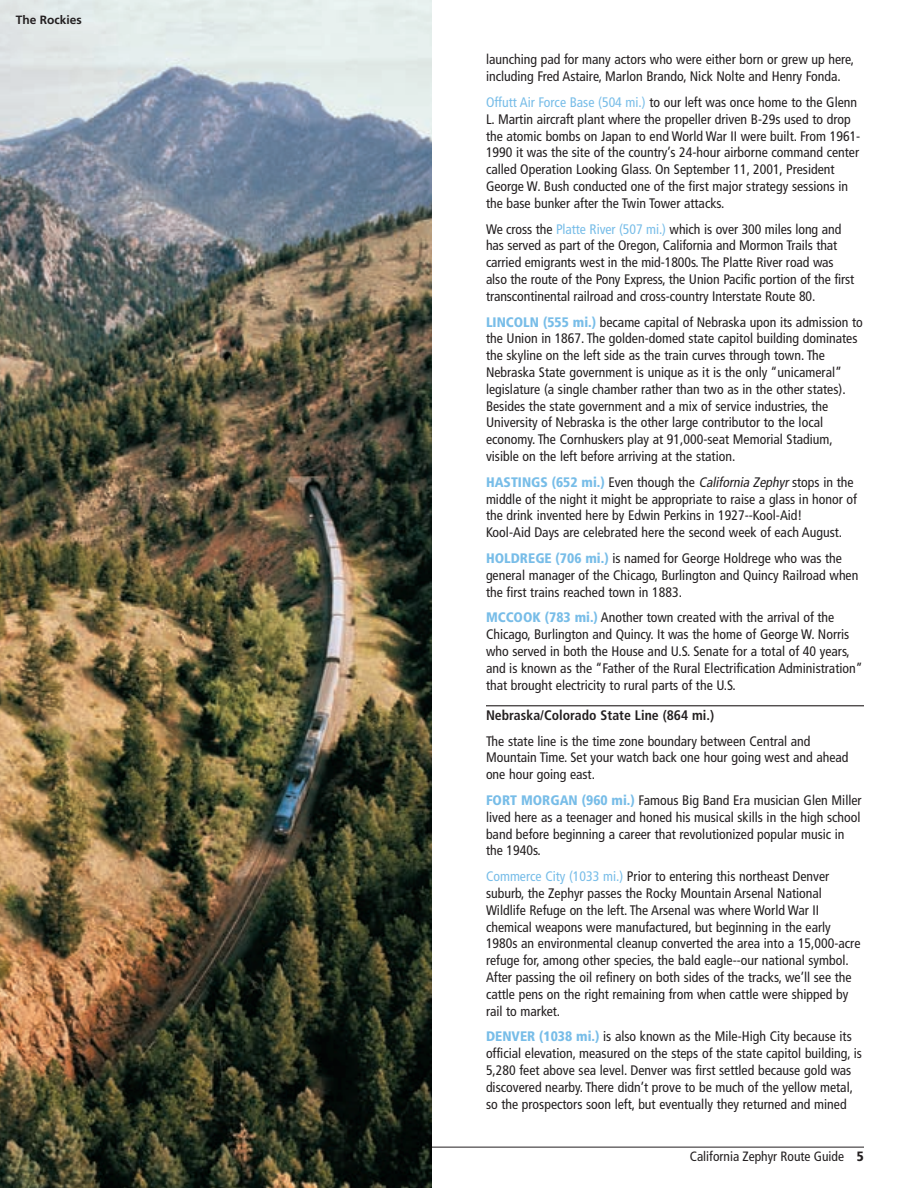
<style>
.page{position:relative;width:918px;height:1188px;background:#fff}
.page>*{position:absolute;margin:0;border:0;box-sizing:border-box;transform-origin:0 0}
.Body_Copy{font:condensed 13.8px/16.8px "Frutiger";color:#231f20}
.State_Line{font:700 condensed 13.8px "Frutiger";color:#231f20}
.t1{font:condensed 13.5px "Frutiger";color:#231f20}
.t2{font:700 12px "Frutiger";color:#231f20}
.s1{color:#78bde8}
.s2{font-weight:900;color:#78bde8}
.s3{font-style:italic}
.s4{font-weight:900}
</style>
<div class="page">
<hr style="left:54px;top:1147px;width:810px;height:1px;background:#231f20">
<hr style="left:486px;top:705px;width:378px;height:1px;background:#231f20">
<img style="left:0;top:0;width:432px;height:1188px">
<p class="t2" style="left:16px;top:13px;width:68px">The Rockies</p>
<p class="Body_Copy" style="left:486px;top:51px;width:370px">launching pad for many actors who were either born or grew up here, including Fred Astaire, Marlon Brando, Nick Nolte and Henry Fonda.</p>
<p class="Body_Copy" style="left:486px;top:94px;width:376px"><span class="s1">Offutt Air Force Base (504 mi.)</span> to our left was once home to the Glenn L. Martin aircraft plant where the propeller driven B-29s used to drop the atomic bombs on Japan to end World War II were built. From 1961- 1990 it was the site of the country’s 24-hour airborne command center called Operation Looking Glass. On September 11, 2001, President George W. Bush conducted one of the first major strategy sessions in the base bunker after the Twin Tower attacks.</p>
<p class="Body_Copy" style="left:486px;top:220px;width:370px">We cross the <span class="s1">Platte River (507 mi.)</span> which is over 300 miles long and has served as part of the Oregon, California and Mormon Trails that carried emigrants west in the mid-1800s. The Platte River road was also the route of the Pony Express, the Union Pacific portion of the first transcontinental railroad and cross-country Interstate Route 80.</p>
<p class="Body_Copy" style="left:486px;top:313px;width:378px"><span class="s2">LINCOLN (555 mi.)</span> became capital of Nebraska upon its admission to the Union in 1867. The golden-domed state capitol building dominates the skyline on the left side as the train curves through town. The Nebraska State government is unique as it is the only “unicameral” legislature (a single chamber rather than two as in the other states).<br>Besides the state government and a mix of service industries, the University of Nebraska is the other large contributor to the local economy. The Cornhuskers play at 91,000-seat Memorial Stadium, visible on the left before arriving at the station.</p>
<p class="Body_Copy" style="left:486px;top:474px;width:373px"><span class="s2">HASTINGS (652 mi.)</span> Even though the <span class="s3">California Zephyr</span>stops in the middle of the night it might be appropriate to raise a glass in honor of the drink invented here by Edwin Perkins in 1927--Kool-Aid!<br>Kool-Aid Days are celebrated here the second week of each August.</p>
<p class="Body_Copy" style="left:486px;top:550px;width:374px"><span class="s2">HOLDREGE (706 mi.)</span> is named for George Holdrege who was the general manager of the Chicago, Burlington and Quincy Railroad when the first trains reached town in 1883.</p>
<p class="Body_Copy" style="left:486px;top:609px;width:378px"><span class="s2">MCCOOK (783 mi.)</span> Another town created with the arrival of the Chicago, Burlington and Quincy. It was the home of George W. Norris who served in both the House and U.S. Senate for a total of 40 years, and is known as the “Father of the Rural Electrification Administration” that brought electricity to rural parts of the U.S.</p>
<p class="State_Line" style="left:486px;top:707px;width:230px">Nebraska/Colorado State Line (864 mi.)</p>
<p class="Body_Copy" style="left:486px;top:733px;width:364px">The state line is the time zone boundary between Central and<br>Mountain Time. Set your watch back one hour going west and ahead one hour going east.</p>
<p class="Body_Copy" style="left:486px;top:792px;width:377px"><span class="s2">FORT MORGAN (960 mi.)</span> Famous Big Band Era musician Glen Miller lived here as a teenager and honed his musical skills in the high school band before beginning a career that revolutionized popular music in the 1940s.</p>
<p class="Body_Copy" style="left:486px;top:868px;width:376px"><span class="s1">Commerce City (1033 mi.)</span> Prior to entering this northeast Denver suburb, the Zephyr passes the Rocky Mountain Arsenal National Wildlife Refuge on the left. The Arsenal was where World War II chemical weapons were manufactured, but beginning in the early 1980s an environmental cleanup converted the area into a 15,000-acre refuge for, among other species, the bald eagle--our national symbol.<br>After passing the oil refinery on both sides of the tracks, we’ll see the cattle pens on the right remaining from when cattle were shipped by rail to market.</p>
<p class="Body_Copy" style="left:486px;top:1028px;width:378px"><span class="s2">DENVER (1038 mi.)</span> is also known as the Mile-High City because its official elevation, measured on the steps of the state capitol building, is 5,280 feet above sea level. Denver was first settled because gold was discovered nearby. There didn’t prove to be much of the yellow metal, so the prospectors soon left, but eventually they returned and mined</p>
<p class="t1" style="left:690px;top:1149px;width:176px">California Zephyr Route Guide <span class="s4">5</span></p>
</div>
